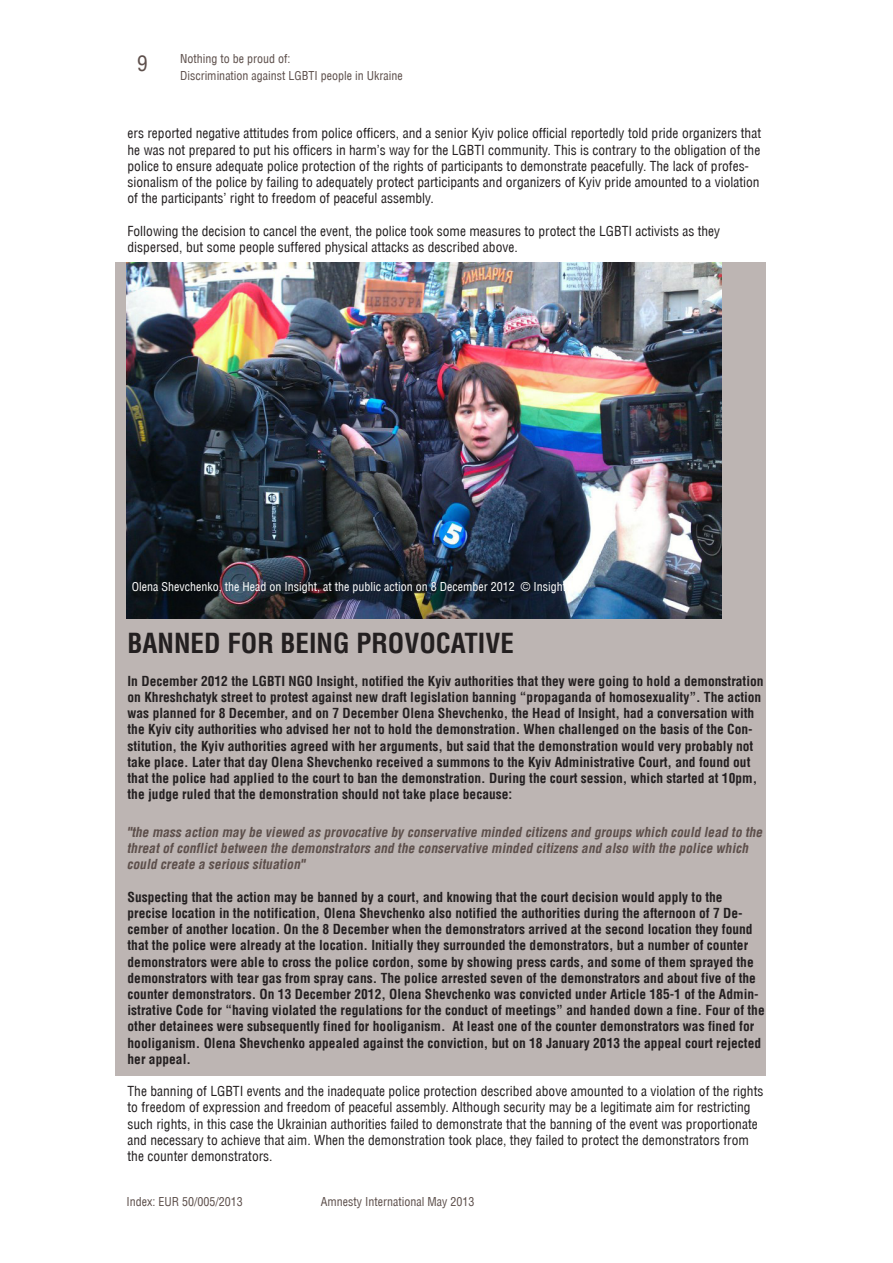
<style>
.page{position:relative;width:893px;height:1263px;background:#fff}
.page>*{position:absolute;margin:0;border:0;box-sizing:border-box;transform-origin:0 0}
.осн{font:700 27px "AG Letterica Condensed";color:#231f20}
.t1{font:21px "AG Letterica Condensed";color:#5d4f4b}
.осн-2{font:700 13.5px/16.2px "AG Letterica Condensed";color:#231f20}
.осн-3{font:13.5px/16.2px "AG Letterica Condensed";color:#231f20}
.цитата{font:italic 700 13.5px/16.2px "AG Letterica Condensed";color:#5d4f4b}
.t2{font:12px/16.2px "AG Letterica Condensed";color:#5d4f4b}
.осн-4{font:12px "AG Letterica Condensed";color:#fff}
</style>
<div class="page">
<div style="left:115px;top:263px;width:650px;height:813px;background:#bdb5b3"></div>
<img style="left:126px;top:263px;width:596px;height:356px">
<h2 class="t1" style="left:137px;top:51px;width:12px">9</h2>
<p class="t2" style="left:180px;top:51px;width:224px">Nothing to be proud of:<br>Discrimination against LGBTI people in Ukraine</p>
<p class="осн-3" style="left:128px;top:125px;width:635px">ers reported negative attitudes from police officers, and a senior Kyiv police official reportedly told pride organizers that he was not prepared to put his officers in harm’s way for the LGBTI community. This is contrary to the obligation of the police to ensure adequate police protection of the rights of participants to demonstrate peacefully. The lack of profes&shy;sionalism of the police by failing to adequately protect participants and organizers of Kyiv pride amounted to a violation of the participants’ right to freedom of peaceful assembly.</p>
<p class="осн-3" style="left:128px;top:222px;width:594px">Following the decision to cancel the event, the police took some measures to protect the LGBTI activists as they dispersed, but some people suffered physical attacks as described above.</p>
<p class="осн-4" style="left:132px;top:580px;width:436px">Olena Shevchenko, the Head on Insight, at the public action on 8 December 2012 © Insight</p>
<p class="осн" style="left:128px;top:627px;width:388px">BANNED FOR BEING PROVOCATIVE</p>
<p class="осн-2" style="left:128px;top:672px;width:638px">In December 2012 the LGBTI NGO Insight, notified the Kyiv authorities that they were going to hold a demonstration on Khreshchatyk street to protest against new draft legislation banning “propaganda of homosexuality”. The action was planned for 8 December, and on 7 December Olena Shevchenko, the Head of Insight, had a conversation with the Kyiv city authorities who advised her not to hold the demonstration. When challenged on the basis of the Con&shy;stitution, the Kyiv authorities agreed with her arguments, but said that the demonstration would very probably not take place. Later that day Olena Shevchenko received a summons to the Kyiv Administrative Court, and found out that the police had applied to the court to ban the demonstration. During the court session, which started at 10pm, the judge ruled that the demonstration should not take place because:</p>
<p class="цитата" style="left:128px;top:824px;width:637px">"the mass action may be viewed as provocative by conservative minded citizens and groups which could lead to the threat of conflict between the demonstrators and the conservative minded citizens and also with the police which could create a serious situation"</p>
<p class="осн-2" style="left:128px;top:888px;width:639px">Suspecting that the action may be banned by a court, and knowing that the court decision would apply to the precise location in the notification, Olena Shevchenko also notified the authorities during the afternoon of 7 De&shy;cember of another location. On the 8 December when the demonstrators arrived at the second location they found that the police were already at the location. Initially they surrounded the demonstrators, but a number of counter demonstrators were able to cross the police cordon, some by showing press cards, and some of them sprayed the demonstrators with tear gas from spray cans. The police arrested seven of the demonstrators and about five of the counter demonstrators. On 13 December 2012, Olena Shevchenko was convicted under Article 185-1 of the Admin&shy;istrative Code for “having violated the regulations for the conduct of meetings” and handed down a fine. Four of the other detainees were subsequently fined for hooliganism. At least one of the counter demonstrators was fined for hooliganism. Olena Shevchenko appealed against the conviction, but on 18 January 2013 the appeal court rejected her appeal.</p>
<p class="осн-3" style="left:128px;top:1083px;width:637px">The banning of LGBTI events and the inadequate police protection described above amounted to a violation of the rights to freedom of expression and freedom of peaceful assembly. Although security may be a legitimate aim for restricting such rights, in this case the Ukrainian authorities failed to demonstrate that the banning of the event was proportionate and necessary to achieve that aim. When the demonstration took place, they failed to protect the demonstrators from the counter demonstrators.</p>
<p class="t2" style="left:126px;top:1194px;width:118px">Index: EUR 50/005/2013</p>
<p class="t2" style="left:321px;top:1194px;width:155px">Amnesty International May 2013</p>
</div>
